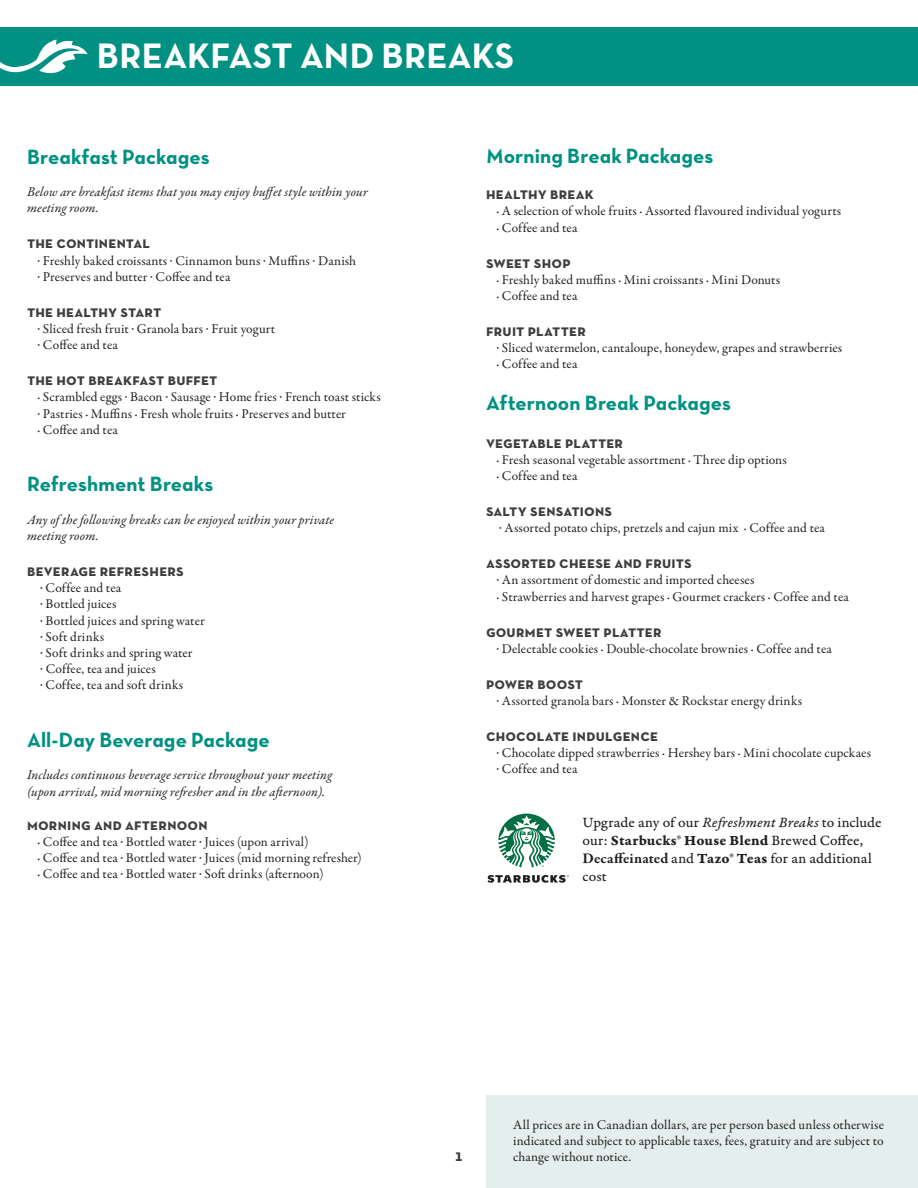
<style>
.page{position:relative;width:918px;height:1188px;background:#fff}
.page>*{position:absolute;margin:0;border:0;box-sizing:border-box;transform-origin:0 0}
.t1{font:36px "Neutra Text TF Bold Alt";color:#fff}
.t2{font:21px "Neutra Text TF Bold Alt";letter-spacing:.005em;color:#009182}
.t3{font:16.5px "Neutra Text TF Bold SC";letter-spacing:.01em;color:#3e3e3f}
.t4{font:15px/18px "Garamond Premr Pro Capt";color:#231f20}
.t5{font:15px "Garamond Premr Pro Bd Capt";letter-spacing:.01em;color:#231f20}
.t6{font:13.5px/16.2px "Garamond Premr Pro";letter-spacing:.01em;color:#231f20}
.t7{font:italic 13.5px/16.2px "Garamond Premr Pro";letter-spacing:.01em;color:#231f20}
.s1{font-family:"Garamond Premr Pro It Capt"}
.s2{font-family:"Garamond Premr Pro Capt"}
.s3{font-family:"Garamond Premr Pro";font-weight:700}
.s4{font-family:"Garamond Premr Pro Bd Capt"}
</style>
<div class="page">
<div style="left:0;top:27px;width:918px;height:59px;background:#009182"></div>
<svg style="left:0;top:39px;width:88px;height:35px"></svg>
<svg style="left:488px;top:875px;width:81px;height:8px"></svg>
<svg style="left:498px;top:814px;width:57px;height:53px"></svg>
<div style="left:486px;top:1095px;width:432px;height:93px;background:#e3eeed"></div>
<h1 class="t1" style="left:97px;top:34px;width:419px">BREAKFAST AND BREAKS</h1>
<h2 class="t2" style="left:27px;top:143px;width:184px">Breakfast Packages</h2>
<p class="t7" style="left:27px;top:184px;width:342px">Below are breakfast items that you may enjoy buffet style within your meeting room.</p>
<p class="t3" style="left:27px;top:232px;width:125px">the continental</p>
<p class="t6" style="left:38px;top:252px;width:320px">· Freshly baked croissants · Cinnamon buns · Muffins · Danish · Preserves and butter · Coffee and tea</p>
<p class="t3" style="left:27px;top:301px;width:136px">the healthy start</p>
<p class="t6" style="left:38px;top:321px;width:239px">· Sliced fresh fruit · Granola bars · Fruit yogurt · Coffee and tea</p>
<p class="t3" style="left:27px;top:369px;width:192px">the hot breakfast buffet</p>
<p class="t6" style="left:38px;top:389px;width:345px">· Scrambled eggs · Bacon · Sausage · Home fries · French toast sticks · Pastries · Muffins · Fresh whole fruits · Preserves and butter<br>· Coffee and tea</p>
<h2 class="t2" style="left:27px;top:471px;width:188px">Refreshment Breaks</h2>
<p class="t7" style="left:27px;top:512px;width:309px">Any of the following breaks can be enjoyed within your private meeting room.</p>
<p class="t3" style="left:27px;top:560px;width:158px">beverage refreshers</p>
<p class="t6" style="left:40px;top:580px;width:166px">· Coffee and tea<br>· Bottled juices<br>· Bottled juices and spring water · Soft drinks<br>· Soft drinks and spring water<br>· Coffee, tea and juices<br>· Coffee, tea and soft drinks</p>
<h2 class="t2" style="left:27px;top:727px;width:244px">All-Day Beverage Package</h2>
<p class="t7" style="left:27px;top:768px;width:307px">Includes continuous beverage service throughout your meeting (upon arrival, mid morning refresher and in the afternoon).</p>
<p class="t3" style="left:27px;top:814px;width:182px">morning and afternoon</p>
<p class="t6" style="left:38px;top:834px;width:326px">· Coffee and tea · Bottled water · Juices (upon arrival)<br>· Coffee and tea · Bottled water · Juices (mid morning refresher) · Coffee and tea · Bottled water · Soft drinks (afternoon)</p>
<h2 class="t2" style="left:486px;top:143px;width:229px">Morning Break Packages</h2>
<p class="t3" style="left:486px;top:183px;width:109px">healthy break</p>
<p class="t6" style="left:497px;top:203px;width:346px">· A selection of whole fruits · Assorted flavoured individual yogurts · Coffee and tea</p>
<p class="t3" style="left:486px;top:252px;width:86px">sweet shop</p>
<p class="t6" style="left:497px;top:272px;width:285px">· Freshly baked muffins · Mini croissants · Mini Donuts · Coffee and tea</p>
<p class="t3" style="left:486px;top:320px;width:101px">fruit platter</p>
<p class="t6" style="left:497px;top:340px;width:347px">· Sliced watermelon, cantaloupe, honeydew, grapes and strawberries · Coffee and tea</p>
<h2 class="t2" style="left:486px;top:390px;width:246px">Afternoon Break Packages</h2>
<p class="t3" style="left:486px;top:432px;width:139px">vegetable platter</p>
<p class="t6" style="left:497px;top:452px;width:292px">· Fresh seasonal vegetable assortment · Three dip options · Coffee and tea</p>
<p class="t3" style="left:486px;top:500px;width:128px">salty sensations</p>
<p class="t6" style="left:499px;top:520px;width:327px">· Assorted potato chips, pretzels and cajun mix · Coffee and tea</p>
<p class="t3" style="left:486px;top:552px;width:207px">assorted cheese and fruits</p>
<p class="t6" style="left:497px;top:572px;width:354px">· An assortment of domestic and imported cheeses<br>· Strawberries and harvest grapes · Gourmet crackers · Coffee and tea</p>
<p class="t3" style="left:486px;top:621px;width:177px">gourmet sweet platter</p>
<p class="t6" style="left:497px;top:641px;width:337px">· Delectable cookies · Double-chocolate brownies · Coffee and tea</p>
<p class="t3" style="left:486px;top:673px;width:99px">power boost</p>
<p class="t6" style="left:497px;top:693px;width:307px">· Assorted granola bars · Monster &amp; Rockstar energy drinks</p>
<p class="t3" style="left:486px;top:725px;width:174px">chocolate indulgence</p>
<p class="t6" style="left:497px;top:745px;width:376px">· Chocolate dipped strawberries · Hershey bars · Mini chocolate cupckaes · Coffee and tea</p>
<p class="t4" style="left:583px;top:814px;width:300px">Upgrade any of our <span class="s1">Refreshment Breaks</span> to include</p>
<p class="t5" style="left:583px;top:832px;width:282px"><span class="s2">our:</span> Starbucks® House Blend <span class="s2">Brewed Coffee,</span></p>
<p class="t4" style="left:583px;top:850px;width:290px"><span class="s3">Decaffeinated</span> and <span class="s4">Tazo® Teas</span> for an additional cost</p>
<p class="t3" style="left:455px;top:1145px;width:10px">1</p>
<p class="t6" style="left:513px;top:1117px;width:372px;text-align:justify">All prices are in Canadian dollars, are per person based unless otherwise indicated and subject to applicable taxes, fees, gratuity and are subject to change without notice.</p>
</div>
